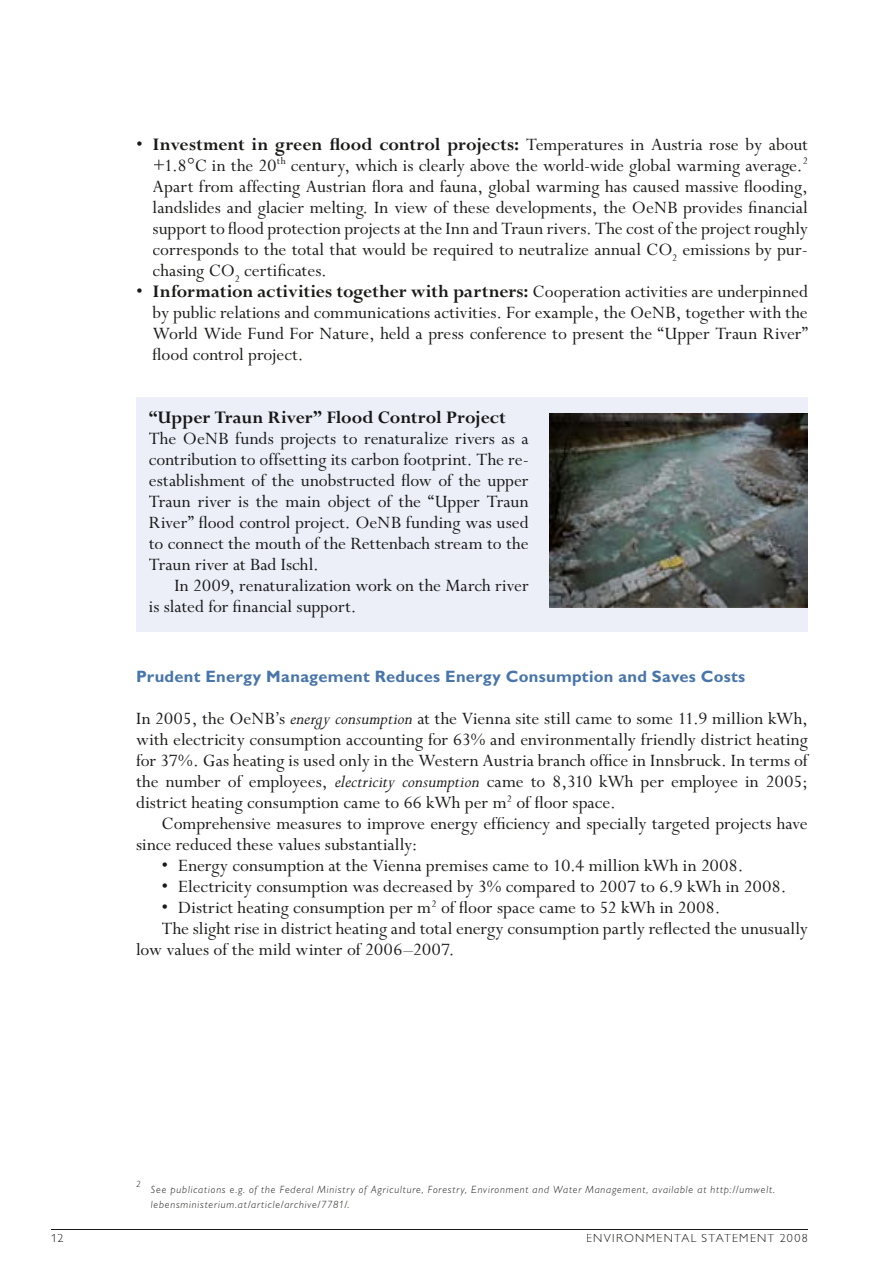
<style>
.page{position:relative;width:893px;height:1263px;background:#fff}
.page>*{position:absolute;margin:0;border:0;box-sizing:border-box;transform-origin:0 0}
.t1{font:19.5px/21px "Perpetua";color:#1a1a18;text-align:justify}
.t2{font:19.5px/21px "Perpetua";color:#171718;text-align:justify}
.t3{font:700 19.5px "Perpetua";letter-spacing:-.005em;color:#171718}
.t4{font:700 16.5px "Gill Alternate One";letter-spacing:.015em;color:#4875aa}
.t5{font:300 12px "Gill Alternate One";letter-spacing:.105em;color:#1a1a18}
.t6{font:italic 300 10.5px/15px "Gill Alternate One";letter-spacing:.08em;color:#1a1a18}
.t7{font:italic 300 9px "Gill Alternate One";color:#1a1a18}
.s1{font-weight:700}
.s2{font-style:italic}
</style>
<div class="page">
<hr style="left:51px;top:1229px;width:757px;height:1px;background:#1a1a18">
<div style="left:136px;top:396px;width:672px;height:235px;background:#eceff7"></div>
<img style="left:550px;top:413px;width:258px;height:194px">
<p class="t1" style="left:153px;top:134px;width:657px;text-indent:-17px">• <span class="s1">Investment in green flood control projects:</span> Temperatures in Austria rose by about +1.8°C in the 20<sup>th</sup> century, which is clearly above the world-wide global warming average.<sup>2<br></sup>Apart from affecting Austrian flora and fauna, global warming has caused massive flooding, landslides and glacier melting. In view of these developments, the OeNB provides financial support to flood protection projects at the Inn and Traun rivers. The cost of the project roughly corresponds to the total that would be required to neutralize annual CO<sub>2</sub> emissions by pur&shy;chasing CO<sub>2</sub> certificates.</p>
<p class="t1" style="left:153px;top:281px;width:657px;text-indent:-17px">• <span class="s1">Information activities together with partners:</span> Cooperation activities are underpinned by public relations and communications activities. For example, the OeNB, together with the World Wide Fund For Nature, held a press conference to present the “Upper Traun River” flood control project.</p>
<p class="t3" style="left:149px;top:407px;width:359px">“Upper Traun River” Flood Control Project</p>
<p class="t2" style="left:149px;top:428px;width:381px">The OeNB funds projects to renaturalize rivers as a contribution to offsetting its carbon footprint. The re&shy;establishment of the unobstructed flow of the upper Traun river is the main object of the “Upper Traun River” flood control project. OeNB funding was used to connect the mouth of the Rettenbach stream to the Traun river at Bad Ischl.</p>
<p class="t2" style="left:149px;top:575px;width:381px;text-indent:26px">In 2009, renaturalization work on the March river is slated for financial support.</p>
<p class="t4" style="left:136px;top:667px;width:611px">Prudent Energy Management Reduces Energy Consumption and Saves Costs</p>
<p class="t1" style="left:136px;top:709px;width:673px">In 2005, the OeNB’s <span class="s2">energy consumption</span> at the Vienna site still came to some 11.9 million kWh, with electricity consumption accounting for 63% and environmentally friendly district heating for 37%. Gas heating is used only in the Western Austria branch office in Innsbruck. In terms of the number of employees, <span class="s2">electricity consumption</span> came to 8,310 kWh per employee in 2005; district heating consumption came to 66 kWh per m<sup>2</sup> of floor space.</p>
<p class="t1" style="left:136px;top:814px;width:673px;text-indent:26px">Comprehensive measures to improve energy efficiency and specially targeted projects have since reduced these values substantially:</p>
<p class="t1" style="left:162px;top:856px;width:583px">• Energy consumption at the Vienna premises came to 10.4 million kWh in 2008.</p>
<p class="t1" style="left:162px;top:877px;width:626px">• Electricity consumption was decreased by 3% compared to 2007 to 6.9 kWh in 2008.</p>
<p class="t1" style="left:162px;top:898px;width:560px">• District heating consumption per m<sup>2</sup> of floor space came to 52 kWh in 2008.</p>
<p class="t1" style="left:162px;top:919px;width:648px">The slight rise in district heating and total energy consumption partly reflected the unusually</p>
<p class="t1" style="left:136px;top:940px;width:320px">low values of the mild winter of 2006–2007.</p>
<p class="t7" style="left:136px;top:1179px;width:6px">2</p>
<p class="t6" style="left:151px;top:1182px;width:625px">See publications e.g. of the Federal Ministry of Agriculture, Forestry, Environment and Water Management, available at http://umwelt. lebensministerium.at/article/archive/7781/.</p>
<p class="t5" style="left:51px;top:1232px;width:14px">12</p>
<p class="t5" style="left:586px;top:1232px;width:223px">ENVIRONMENTAL STATEMENT 2008</p>
</div>
